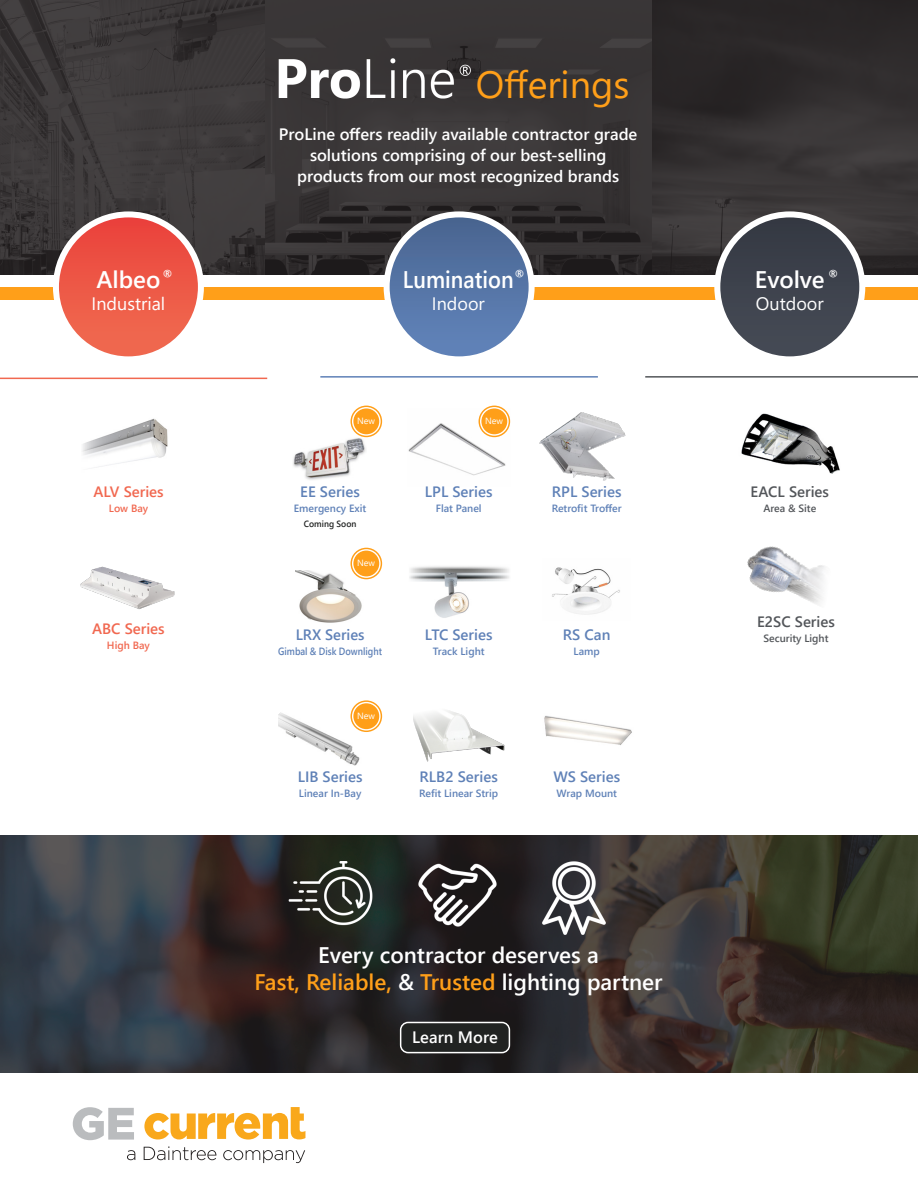
<style>
.page{position:relative;width:918px;height:1188px;background:#fff}
.page>*{position:absolute;margin:0;border:0;box-sizing:border-box;transform-origin:0 0}
.t1{font:37.8px "Segoe UI";color:#ff9f19}
.t2{font:600 24px "Segoe UI";color:#fff}
.t3{font:600 24px "Segoe UI";color:#fff;scale:.9 1}
.t4{font:600 22.5px "Segoe UI";color:#ff9f19}
.t5{font:600 22.5px "Segoe UI";color:#fff}
.t6{font:18px "Segoe UI";color:#fff}
.t7{font:600 16.5px/21px "Segoe UI";color:#fff;text-align:center}
.t8{font:600 15px "Segoe UI";color:#5f81b7}
.t9{font:600 15px "Segoe UI";color:#53565a}
.t10{font:600 15px "Segoe UI";color:#f16850}
.t11{font:600 13.05px "Segoe UI";color:#fff}
.t12{font:600 10.5px "Segoe UI";color:#5f81b7}
.t13{font:600 10.5px "Segoe UI";color:#53565a}
.t14{font:600 10.5px "Segoe UI";color:#5f81b7;scale:.87 1}
.t15{font:600 10.5px "Segoe UI";color:#f16850}
.t16{font:9px "Segoe UI";color:#fff}
.t17{font:600 9px "Segoe UI";color:#212322;scale:.95 1}
.s1{color:#fff}
</style>
<div class="page">
<img style="left:408px;top:409px;width:102px;height:67px">
<div style="left:0;top:287px;width:918px;height:12px;background:#ff9f19"></div>
<svg style="left:0;top:0;width:918px;height:275px;background:#383435"></svg>
<svg style="left:56px;top:214px;width:145px;height:145px;background:#ee6150"></svg>
<div style="left:53px;top:211px;width:151px;height:151px;border:6px solid #fff;border-radius:50%"></div>
<svg style="left:387px;top:214px;width:145px;height:145px;background:#5f7caa"></svg>
<div style="left:384px;top:211px;width:151px;height:151px;border:6px solid #fff;border-radius:50%"></div>
<svg style="left:717px;top:214px;width:145px;height:145px;background:#484c56"></svg>
<div style="left:714px;top:211px;width:151px;height:151px;border:6px solid #fff;border-radius:50%"></div>
<img style="left:539px;top:412px;width:87px;height:69px">
<img style="left:414px;top:710px;width:91px;height:52px">
<img style="left:295px;top:570px;width:70px;height:53px">
<img style="left:409px;top:566px;width:100px;height:52px">
<img style="left:82px;top:418px;width:86px;height:50px">
<img style="left:80px;top:566px;width:95px;height:43px">
<img style="left:747px;top:546px;width:78px;height:59px">
<img style="left:741px;top:413px;width:99px;height:61px">
<img style="left:278px;top:57px;width:196px;height:44px">
<svg style="left:479px;top:406px;width:31px;height:31px"></svg>
<div style="left:481px;top:408px;width:27px;height:27px;background:#ff9f19;border-radius:50%"></div>
<div style="left:480px;top:407px;width:29px;height:29px;border:1px solid #fff;border-radius:50%"></div>
<svg style="left:351px;top:548px;width:31px;height:31px"></svg>
<div style="left:353px;top:550px;width:27px;height:27px;background:#ff9f19;border-radius:50%"></div>
<div style="left:352px;top:549px;width:29px;height:29px;border:1px solid #fff;border-radius:50%"></div>
<img style="left:278px;top:708px;width:100px;height:58px">
<svg style="left:351px;top:700px;width:31px;height:32px"></svg>
<div style="left:353px;top:703px;width:27px;height:27px;background:#ff9f19;border-radius:50%"></div>
<div style="left:352px;top:702px;width:29px;height:29px;border:1px solid #fff;border-radius:50%"></div>
<img style="left:293px;top:437px;width:73px;height:43px">
<svg style="left:351px;top:406px;width:31px;height:31px"></svg>
<div style="left:353px;top:408px;width:27px;height:27px;background:#ff9f19;border-radius:50%"></div>
<div style="left:352px;top:407px;width:29px;height:29px;border:1px solid #fff;border-radius:50%"></div>
<img style="left:552px;top:567px;width:68px;height:48px">
<img style="left:544px;top:715px;width:88px;height:30px">
<hr style="left:0;top:378px;width:267px;height:1px;background:#f16850">
<hr style="left:320px;top:376px;width:278px;height:2px;background:#5f81b7">
<hr style="left:645px;top:376px;width:273px;height:2px;background:#53565a">
<svg style="left:127px;top:1150px;width:8px;height:10px"></svg>
<svg style="left:144px;top:1147px;width:72px;height:13px"></svg>
<svg style="left:223px;top:1150px;width:82px;height:13px"></svg>
<svg style="left:73px;top:1107px;width:61px;height:33px"></svg>
<svg style="left:144px;top:1107px;width:161px;height:33px"></svg>
<svg style="left:0;top:835px;width:918px;height:238px;background:#343231"></svg>
<img style="left:282px;top:856px;width:351px;height:83px">
<div style="left:401px;top:1022px;width:108px;height:31px;background:#212322;border-radius:7px"></div>
<div style="left:400px;top:1022px;width:110px;height:31px;border:2px solid #fff;border-radius:7px"></div>
<p class="t1" style="left:476px;top:48px;width:155px">Offerings</p>
<p class="t7" style="left:279px;top:123px;width:360px">ProLine offers readily available contractor grade solutions comprising of our best-selling</p>
<p class="t7" style="left:297px;top:165px;width:324px">products from our most recognized brands</p>
<p class="t11" style="left:162px;top:262px;width:13px">®</p>
<p class="t3" style="left:403px;top:257px;width:125px">Lumination</p>
<p class="t6" style="left:432px;top:287px;width:54px">Indoor</p>
<p class="t11" style="left:514px;top:262px;width:13px">®</p>
<p class="t2" style="left:755px;top:257px;width:71px">Evolve</p>
<p class="t6" style="left:756px;top:287px;width:69px">Outdoor</p>
<p class="t11" style="left:827px;top:262px;width:13px">®</p>
<p class="t2" style="left:96px;top:257px;width:65px">Albeo</p>
<p class="t6" style="left:92px;top:287px;width:75px">Industrial</p>
<p class="t10" style="left:93px;top:478px;width:72px">ALV Series</p>
<p class="t15" style="left:109px;top:499px;width:41px">Low Bay</p>
<p class="t10" style="left:92px;top:615px;width:74px">ABC Series</p>
<p class="t15" style="left:107px;top:636px;width:44px">High Bay</p>
<p class="t16" style="left:357px;top:412px;width:19px">New</p>
<p class="t8" style="left:300px;top:478px;width:61px">EE Series</p>
<p class="t12" style="left:294px;top:499px;width:74px">Emergency Exit</p>
<p class="t17" style="left:304px;top:516px;width:57px">Coming Soon</p>
<p class="t16" style="left:357px;top:554px;width:19px">New</p>
<p class="t8" style="left:296px;top:620px;width:70px">LRX Series</p>
<p class="t14" style="left:278px;top:641px;width:121px">Gimbal &amp; Disk Downlight</p>
<p class="t16" style="left:357px;top:707px;width:19px">New</p>
<p class="t8" style="left:298px;top:762px;width:66px">LIB Series</p>
<p class="t12" style="left:299px;top:783px;width:64px">Linear In-Bay</p>
<p class="t16" style="left:485px;top:412px;width:19px">New</p>
<p class="t8" style="left:425px;top:478px;width:69px">LPL Series</p>
<p class="t12" style="left:436px;top:499px;width:47px">Flat Panel</p>
<p class="t8" style="left:425px;top:620px;width:69px">LTC Series</p>
<p class="t12" style="left:433px;top:641px;width:53px">Track Light</p>
<p class="t8" style="left:420px;top:762px;width:80px">RLB2 Series</p>
<p class="t12" style="left:419px;top:783px;width:80px">Refit Linear Strip</p>
<p class="t8" style="left:552px;top:478px;width:71px">RPL Series</p>
<p class="t12" style="left:552px;top:499px;width:71px">Retrofit Troffer</p>
<p class="t8" style="left:563px;top:620px;width:49px">RS Can</p>
<p class="t12" style="left:574px;top:641px;width:28px">Lamp</p>
<p class="t8" style="left:553px;top:762px;width:68px">WS Series</p>
<p class="t12" style="left:556px;top:783px;width:62px">Wrap Mount</p>
<p class="t5" style="left:318px;top:934px;width:282px">Every contractor deserves a</p>
<p class="t4" style="left:254px;top:961px;width:410px">Fast, Reliable, <span class="s1">&amp;</span> Trusted <span class="s1">lighting partner</span></p>
<p class="t7" style="left:412px;top:1025px;width:87px">Learn More</p>
<p class="t9" style="left:751px;top:478px;width:80px">EACL Series</p>
<p class="t13" style="left:763px;top:499px;width:54px">Area &amp; Site</p>
<p class="t9" style="left:757px;top:608px;width:79px">E2SC Series</p>
<p class="t13" style="left:763px;top:629px;width:67px">Security Light</p>
</div>
